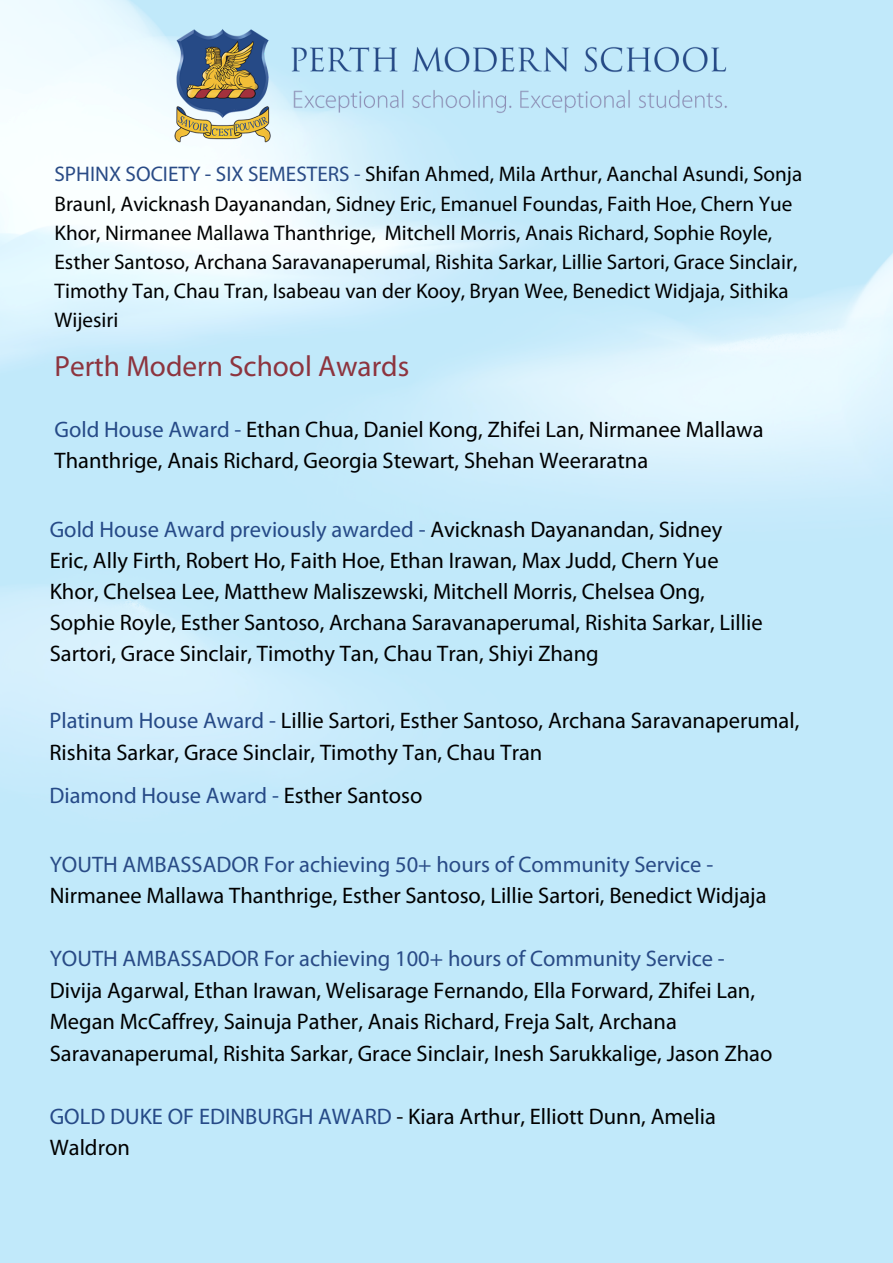
<style>
.page{position:relative;width:893px;height:1263px;background:#fff}
.page>*{position:absolute;margin:0;border:0;box-sizing:border-box;transform-origin:0 0}
.t1{font:29.25px "Myriad Pro";color:#8d343e}
.t2{font:22.5px/31.5px "Myriad Pro";color:#000}
.t3{font:22.5px "Myriad Pro";color:#264a87}
.t4{font:21.15px/29.2px "Myriad Pro";color:#000}
.s1{color:#294b86}
.s2{color:#264a87}
.s3{color:#000}
</style>
<div class="page">
<img style="left:148px;top:12px;width:597px;height:152px">
<p class="t4" style="left:55px;top:161px;width:749px"><span class="s1">SPHINX SOCIETY - SIX SEMESTERS -</span> Shifan Ahmed, Mila Arthur, Aanchal Asundi, Sonja Braunl, Avicknash Dayanandan, Sidney Eric, Emanuel Foundas, Faith Hoe, Chern Yue Khor, Nirmanee Mallawa Thanthrige, Mitchell Morris, Anais Richard, Sophie Royle, Esther Santoso, Archana Saravanaperumal, Rishita Sarkar, Lillie Sartori, Grace Sinclair, Timothy Tan, Chau Tran, Isabeau van der Kooy, Bryan Wee, Benedict Widjaja, Sithika Wijesiri</p>
<p class="t1" style="left:55px;top:354px;width:356px">Perth Modern School Awards</p>
<p class="t2" style="left:55px;top:416px;width:710px;line-height:30.9px"><span class="s2">Gold House Award -</span> Ethan Chua, Daniel Kong, Zhifei Lan, Nirmanee Mallawa<br>Thanthrige, Anais Richard, Georgia Stewart, Shehan Weeraratna</p>
<p class="t2" style="left:50px;top:516px;width:714px;line-height:30.9px"><span class="s2">Gold House Award previously awarded -</span> Avicknash Dayanandan, Sidney Eric, Ally Firth, Robert Ho, Faith Hoe, Ethan Irawan, Max Judd, Chern Yue Khor, Chelsea Lee, Matthew Maliszewski, Mitchell Morris, Chelsea Ong, Sophie Royle, Esther Santoso, Archana Saravanaperumal, Rishita Sarkar, Lillie Sartori, Grace Sinclair, Timothy Tan, Chau Tran, Shiyi Zhang</p>
<p class="t2" style="left:49px;top:707px;width:751px"><span class="s2">Platinum House Award -</span> Lillie Sartori, Esther Santoso, Archana Saravanaperumal,<br>Rishita Sarkar, Grace Sinclair, Timothy Tan, Chau Tran</p>
<p class="t3" style="left:49px;top:786px;width:375px">Diamond House Award - <span class="s3">Esther Santoso</span></p>
<p class="t2" style="left:50px;top:850px;width:718px"><span class="s1">YOUTH AMBASSADOR For achieving 50+ hours of Community Service -<br></span>Nirmanee Mallawa Thanthrige, Esther Santoso, Lillie Sartori, Benedict Widjaja</p>
<p class="t2" style="left:50px;top:945px;width:724px"><span class="s1">YOUTH AMBASSADOR For achieving 100+ hours of Community Service - </span>Divija Agarwal, Ethan Irawan, Welisarage Fernando, Ella Forward, Zhifei Lan, Megan McCaffrey, Sainuja Pather, Anais Richard, Freja Salt, Archana Saravanaperumal, Rishita Sarkar, Grace Sinclair, Inesh Sarukkalige, Jason Zhao</p>
<p class="t2" style="left:50px;top:1102px;width:667px"><span class="s2">GOLD DUKE OF EDINBURGH AWARD</span> - Kiara Arthur, Elliott Dunn, Amelia<br>Waldron</p>
</div>
